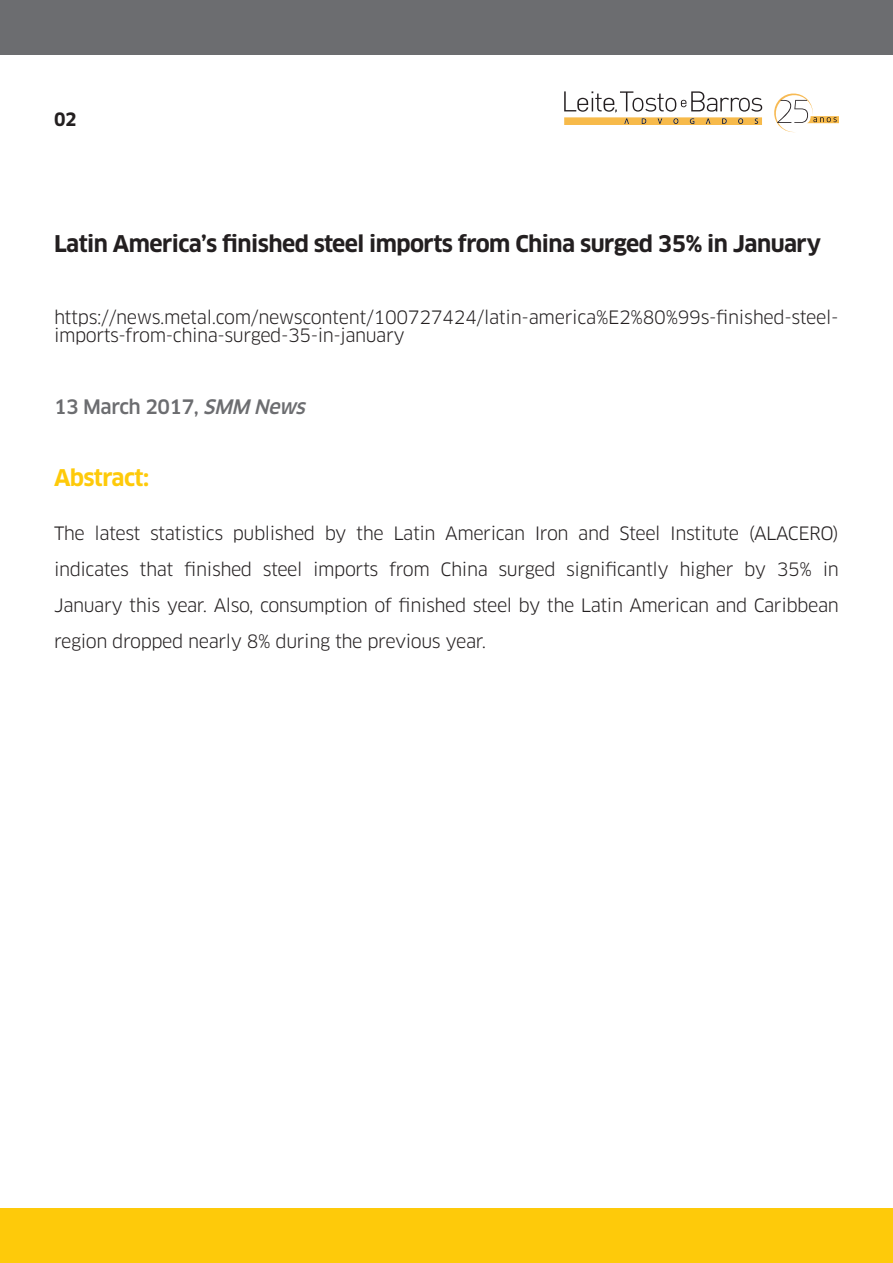
<style>
.page{position:relative;width:893px;height:1263px;background:#fff}
.page>*{position:absolute;margin:0;border:0;box-sizing:border-box;transform-origin:0 0}
.t1{font:700 22.5px "Clan OT";letter-spacing:-.025em;color:#231f20}
.t2{font:700 22.5px "Clan OT";letter-spacing:-.025em;color:#feca0a}
.t3{font:500 19.5px "Clan OT";letter-spacing:-.025em;color:#6c6d70}
.t4{font:18px/36px "Clan OT";letter-spacing:-.025em;color:#231f20}
.t5{font:700 18px "Clan OT";color:#231f20}
.s1{font-style:italic}
</style>
<div class="page">
<div style="left:0;top:1209px;width:893px;height:54px;background:#feca0a"></div>
<svg style="left:774px;top:93px;width:65px;height:40px"></svg>
<svg style="left:564px;top:91px;width:198px;height:34px"></svg>
<div style="left:0;top:0;width:893px;height:54px;background:#6c6d70"></div>
<p class="t5" style="left:54px;top:109px;width:24px">02</p>
<p class="t1" style="left:54px;top:231px;width:769px">Latin America’s finished steel imports from China surged 35% in January</p>
<p class="t4" style="left:54px;top:308px;width:786px;line-height:18px">https://news.metal.com/newscontent/100727424/latin-america%E2%80%99s-finished-steel&shy;imports-from-china-surged-35-in-january</p>
<p class="t3" style="left:54px;top:395px;width:258px">13 March 2017, <span class="s1">SMM News</span></p>
<p class="t2" style="left:54px;top:465px;width:97px">Abstract:</p>
<p class="t4" style="left:54px;top:515px;width:786px;text-align:justify">The latest statistics published by the Latin American Iron and Steel Institute (ALACERO) indicates that finished steel imports from China surged significantly higher by 35% in January this year. Also, consumption of finished steel by the Latin American and Caribbean region dropped nearly 8% during the previous year.</p>
</div>
